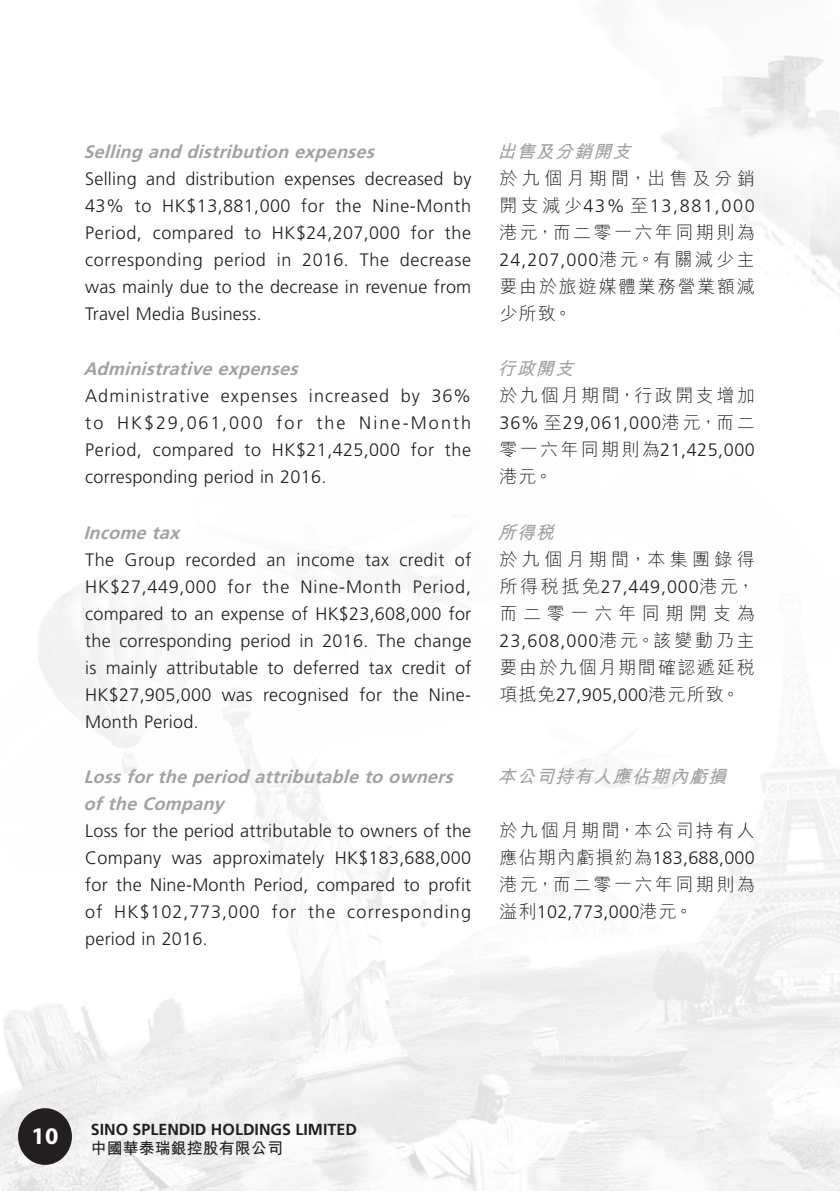
<style>
.page{position:relative;width:840px;height:1191px;background:#fff}
.page>*{position:absolute;margin:0;border:0;box-sizing:border-box;transform-origin:0 0}
.t1{font:700 24px "Myriad Pro";color:#fff}
.t2{font:300 18px/27px "Frutiger LT Std";letter-spacing:.015em;color:#231f20;text-align:justify}
.t3{font:italic 700 18px/27px "Frutiger LT Std";color:#a0a1a5}
.t4{font:300 18px "M Hei HK";letter-spacing:.135em;color:#231f20}
.t5{font:300 18px/27px "Frutiger LT Std";letter-spacing:.05em;color:#231f20}
.t6{font:300 18px/27px "M Hei HK";letter-spacing:.1em;color:#231f20}
.t7{font:italic 700 18px "M Hei HK";color:#a0a1a5}
.t8{font:300 18px "M Hei HK";letter-spacing:.24em;color:#231f20}
.t9{font:300 18px "Frutiger LT Std";letter-spacing:.09em;color:#231f20}
.t10{font:300 18px "M Hei HK";letter-spacing:.315em;color:#231f20}
.t11{font:700 16px "Frutiger LT Std";color:#231f20}
.t12{font:700 16px "M Hei HK";color:#231f20}
.s1{font-family:"M Hei HK"}
</style>
<div class="page">
<img style="left:0;top:0;width:840px;height:1191px">
<div style="left:18px;top:1108px;width:54px;height:56px;background:#231f20;border-radius:50%"></div>
<p class="t3" style="left:83px;top:138px;width:297px">Selling and distribution expenses</p>
<p class="t2" style="left:85px;top:165px;width:387px">Selling and distribution expenses decreased by 43% to HK$13,881,000 for the Nine-Month Period, compared to HK$24,207,000 for the corresponding period in 2016. The decrease was mainly due to the decrease in revenue from Travel Media Business.</p>
<p class="t3" style="left:83px;top:355px;width:221px">Administrative expenses</p>
<p class="t2" style="left:85px;top:383px;width:387px">Administrative expenses increased by 36% to HK$29,061,000 for the Nine-Month Period, compared to HK$21,425,000 for the corresponding period in 2016.</p>
<p class="t3" style="left:83px;top:519px;width:103px">Income tax</p>
<p class="t2" style="left:85px;top:546px;width:387px">The Group recorded an income tax credit of HK$27,449,000 for the Nine-Month Period, compared to an expense of HK$23,608,000 for the corresponding period in 2016. The change is mainly attributable to deferred tax credit of HK$27,905,000 was recognised for the Nine-Month Period.</p>
<p class="t3" style="left:83px;top:763px;width:376px">Lossforthe period attributable to owners ofthe Company</p>
<p class="t2" style="left:85px;top:817px;width:387px">Loss for the period attributable to owners of the Company was approximately HK$183,688,000 for the Nine-Month Period, compared to profit of HK$102,773,000 for the corresponding period in 2016.</p>
<p class="t7" style="left:497px;top:138px;width:140px">出售及分銷開支</p>
<p class="t8" style="left:499px;top:169px;width:257px">於九個月期間，出售及分銷</p>
<p class="t9" style="left:499px;top:195px;width:257px"><span class="s1">開支減少</span>43% <span class="s1">至</span>13,881,000</p>
<p class="t4" style="left:499px;top:223px;width:257px">港元，而二零一六年同期則為</p>
<p class="t2" style="left:499px;top:246px;width:257px">24,207,000<span class="s1">港元。有關減少主</span></p>
<p class="t6" style="left:499px;top:272px;width:257px">要由於旅遊媒體業務營業額減少所致。</p>
<p class="t7" style="left:497px;top:355px;width:83px">行政開支</p>
<p class="t4" style="left:499px;top:386px;width:257px">於九個月期間，行政開支增加</p>
<p class="t5" style="left:499px;top:410px;width:257px">36% <span class="s1">至</span>29,061,000<span class="s1">港元，而二零一六年同期則為</span>21,425,000</p>
<p class="t4" style="left:499px;top:467px;width:55px">港元。</p>
<p class="t7" style="left:497px;top:519px;width:64px">所得稅</p>
<p class="t8" style="left:499px;top:550px;width:257px">於九個月期間，本集團錄得</p>
<p class="t2" style="left:499px;top:573px;width:257px"><span class="s1">所得稅抵免</span>27,449,000<span class="s1">港元，</span></p>
<p class="t10" style="left:499px;top:604px;width:257px">而二零一六年同期開支為</p>
<p class="t2" style="left:499px;top:627px;width:257px">23,608,000<span class="s1">港元。該變動乃主</span></p>
<p class="t6" style="left:499px;top:653px;width:257px">要由於九個月期間確認遞延稅</p>
<p class="t2" style="left:499px;top:681px;width:242px"><span class="s1">項抵免</span>27,905,000<span class="s1">港元所致。</span></p>
<p class="t7" style="left:497px;top:763px;width:236px">本公司持有人應佔期內虧損</p>
<p class="t4" style="left:499px;top:821px;width:257px">於九個月期間，本公司持有人</p>
<p class="t2" style="left:499px;top:844px;width:257px"><span class="s1">應佔期內虧損約為</span>183,688,000</p>
<p class="t4" style="left:499px;top:875px;width:257px">港元，而二零一六年同期則為</p>
<p class="t2" style="left:499px;top:898px;width:195px"><span class="s1">溢利</span>102,773,000<span class="s1">港元。</span></p>
<h1 class="t1" style="left:32px;top:1120px;width:28px">10</h1>
<p class="t11" style="left:91px;top:1120px;width:267px">SINO SPLENDID HOLDINGS LIMITED</p>
<p class="t12" style="left:91px;top:1137px;width:194px">中國華泰瑞銀控股有限公司</p>
</div>
